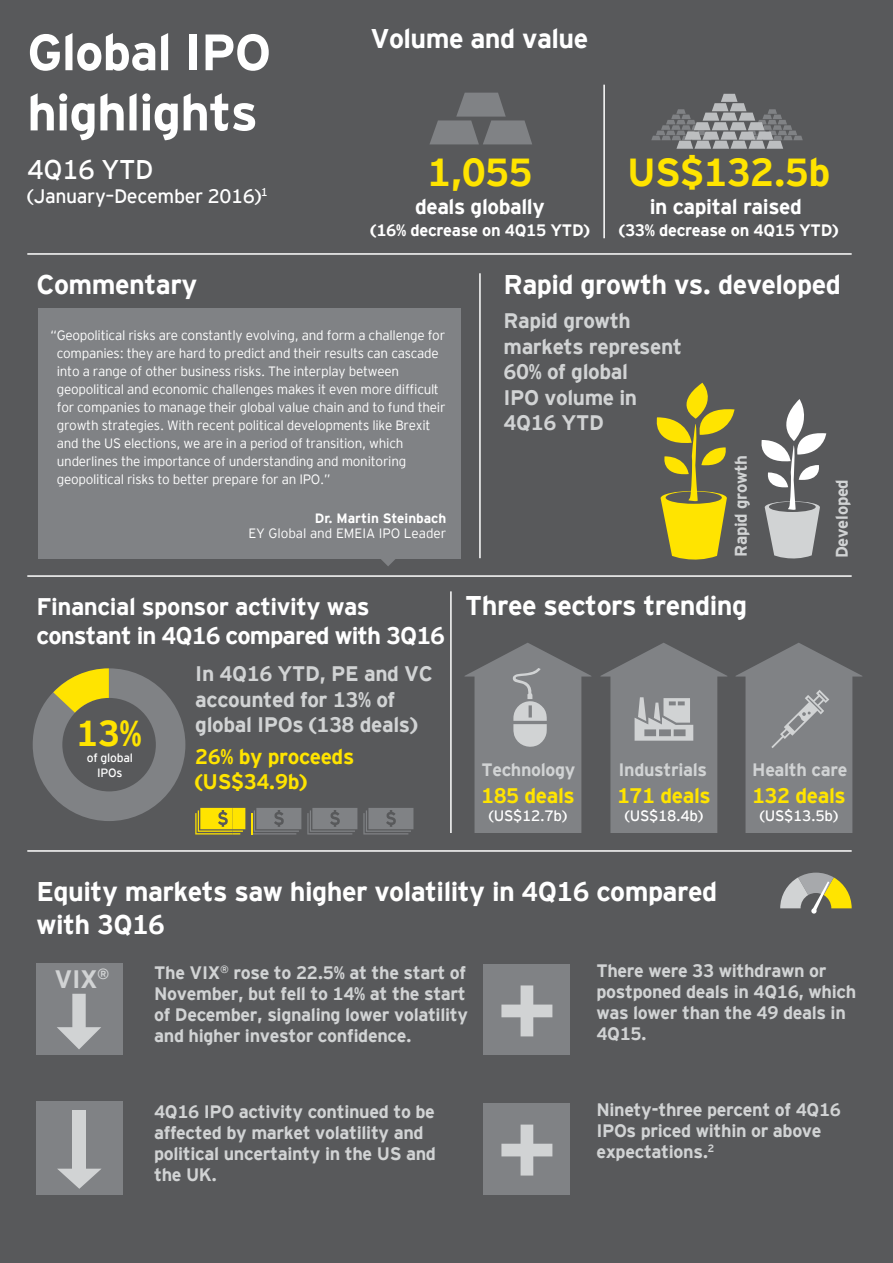
<style>
.page{position:relative;width:893px;height:1263px;background:#58595b}
.page>*{position:absolute;margin:0;border:0;box-sizing:border-box;transform-origin:0 0}
.t1{font:700 51px/60.2px "EY Interstate";letter-spacing:-.02em;color:#fff}
.t2{font:700 39px "EY Interstate";letter-spacing:-.02em;color:#ffe400}
.t3{font:700 36px "EY Interstate";color:#ffe400}
.t4{font:700 27px/32.4px "EY Interstate";letter-spacing:-.02em;color:#fff}
.t5{font:27px "EY Interstate";letter-spacing:-.02em;color:#fff}
.t6{font:700 25.2px "EY Interstate";color:#d1d3d4}
.t7{font:700 24px/28.8px "EY Interstate";letter-spacing:-.04em;color:#fff}
.t8{font:700 21px/25.5px "EY Interstate";letter-spacing:-.02em;color:#d1d3d4}
.t9{font:700 21px/25.2px "EY Interstate";letter-spacing:-.02em;color:#ffe400}
.t10{font:700 21px "EY Interstate";letter-spacing:-.02em;color:#fff}
.t11{font:19.5px "EY Interstate";letter-spacing:-.02em;color:#fff}
.t12{font:700 18px/21px "EY Interstate";letter-spacing:-.02em;color:#d1d3d4}
.t13{font:700 16.8px "EY Interstate";letter-spacing:-.02em;color:#d1d3d4}
.t14{font:700 16.5px "EY Interstate";letter-spacing:-.02em;color:#fff}
.t15{font:15px "EY Interstate";letter-spacing:-.02em;color:#fff}
.t16{font:300 13.5px/18px "EY Interstate";letter-spacing:-.02em;color:#fff}
.t17{font:300 13.5px "EY Interstate";color:#fff}
.t18{font:700 13.5px "EY Interstate";color:#fff}
.t19{font:12px/14.4px "EY Interstate";letter-spacing:-.02em;color:#fff;text-align:center}
</style>
<div class="page">
<svg style="left:656px;top:383px;width:78px;height:177px"></svg>
<svg style="left:761px;top:399px;width:65px;height:160px"></svg>
<svg style="left:651px;top:94px;width:152px;height:55px"></svg>
<hr style="left:603px;top:85px;width:2px;height:153px;background:#fff">
<svg style="left:430px;top:93px;width:102px;height:51px"></svg>
<svg style="left:381px;top:559px;width:14px;height:7px"></svg>
<div style="left:38px;top:308px;width:423px;height:251px;background:#808285"></div>
<hr style="left:27px;top:575px;width:825px;height:2px;background:#fff">
<hr style="left:27px;top:253px;width:825px;height:2px;background:#fff">
<hr style="left:479px;top:273px;width:2px;height:285px;background:#fff">
<hr style="left:450px;top:591px;width:2px;height:242px;background:#fff">
<hr style="left:27px;top:850px;width:825px;height:2px;background:#fff">
<svg style="left:780px;top:873px;width:72px;height:40px"></svg>
<div style="left:36px;top:963px;width:86px;height:91px;background:#808285"></div>
<svg style="left:57px;top:994px;width:44px;height:55px"></svg>
<div style="left:484px;top:1103px;width:86px;height:92px;background:#808285"></div>
<svg style="left:501px;top:1124px;width:51px;height:51px"></svg>
<div style="left:484px;top:964px;width:86px;height:91px;background:#808285"></div>
<div style="left:36px;top:1101px;width:86px;height:93px;background:#808285"></div>
<div style="left:73px;top:1110px;width:13px;height:59px;background:#d1d3d4"></div>
<svg style="left:57px;top:1169px;width:44px;height:20px"></svg>
<svg style="left:736px;top:643px;width:126px;height:190px"></svg>
<svg style="left:464px;top:643px;width:127px;height:190px"></svg>
<svg style="left:363px;top:808px;width:50px;height:26px"></svg>
<svg style="left:307px;top:808px;width:50px;height:26px"></svg>
<svg style="left:195px;top:808px;width:50px;height:26px"></svg>
<svg style="left:33px;top:668px;width:152px;height:153px"></svg>
<svg style="left:600px;top:643px;width:127px;height:190px"></svg>
<svg style="left:501px;top:985px;width:51px;height:51px"></svg>
<svg style="left:251px;top:808px;width:50px;height:26px"></svg>
<h1 class="t1" style="left:27px;top:19px;width:246px">Global IPO highlights</h1>
<h3 class="t5" style="left:27px;top:151px;width:128px">4Q16 YTD</h3>
<h3 class="t11" style="left:27px;top:182px;width:242px">(January–December 2016)<sup>1</sup></h3>
<h3 class="t4" style="left:37px;top:266px;width:162px">Commentary</h3>
<h3 class="t4" style="left:370px;top:21px;width:219px">Volume and value</h3>
<h2 class="t2" style="left:427px;top:144px;width:107px">1,055</h2>
<p class="t14" style="left:371px;top:219px;width:220px">(16% decrease on 4Q15 YTD)</p>
<h3 class="t10" style="left:415px;top:191px;width:131px">deals globally</h3>
<h2 class="t2" style="left:627px;top:144px;width:205px">US$132.5b</h2>
<h3 class="t10" style="left:650px;top:191px;width:154px">in capital raised</h3>
<p class="t14" style="left:619px;top:219px;width:220px">(33% decrease on 4Q15 YTD)</p>
<h3 class="t4" style="left:504px;top:266px;width:339px">Rapid growth vs. developed</h3>
<p class="t16" style="left:57px;top:325px;width:390px;text-indent:-6px">“Geopolitical risks are constantly evolving, and form a challenge for companies: they are hard to predict and their results can cascade into a range of other business risks. The interplay between geopolitical and economic challenges makes it even more difficult for companies to manage their global value chain and to fund their growth strategies. With recent political developments like Brexit and the US elections, we are in a period of transition, which underlines the importance of understanding and monitoring geopolitical risks to better prepare for an IPO.”</p>
<p class="t18" style="left:315px;top:509px;width:133px">Dr. Martin Steinbach</p>
<p class="t17" style="left:248px;top:524px;width:199px">EY Global and EMEIA IPO Leader</p>
<h3 class="t7" style="left:37px;top:591px;width:410px">Financial sponsor activity was constant in 4Q16 compared with 3Q16</h3>
<h3 class="t3" style="left:76px;top:708px;width:67px">13%</h3>
<p class="t19" style="left:87px;top:750px;width:48px">of global<br>IPOs</p>
<h3 class="t8" style="left:195px;top:660px;width:239px">In 4Q16 YTD, PE and VC accounted for 13% of global IPOs (138 deals)</h3>
<h3 class="t9" style="left:195px;top:743px;width:160px">26% by proceeds (US$34.9b)</h3>
<h3 class="t8" style="left:504px;top:307px;width:180px">Rapid growth markets represent<br>60% of global<br>IPO volume in<br>4Q16 YTD</h3>
<p class="t13" style="left:729px;top:557px;width:104px;rotate:-90deg">Rapid growth</p>
<h3 class="t4" style="left:465px;top:588px;width:283px">Three sectors trending</h3>
<p class="t13" style="left:830px;top:558px;width:81px;rotate:-90deg">Developed</p>
<h3 class="t12" style="left:481px;top:758px;width:96px">Technology</h3>
<h3 class="t12" style="left:618px;top:758px;width:90px">Industrials</h3>
<h3 class="t9" style="left:617px;top:781px;width:95px">171 deals</h3>
<p class="t15" style="left:625px;top:805px;width:80px">(US$18.4b)</p>
<h3 class="t9" style="left:481px;top:781px;width:95px">185 deals</h3>
<p class="t15" style="left:489px;top:805px;width:80px">(US$12.7b)</p>
<h3 class="t12" style="left:752px;top:758px;width:97px">Health care</h3>
<h3 class="t9" style="left:752px;top:781px;width:95px">132 deals</h3>
<p class="t15" style="left:760px;top:805px;width:80px">(US$13.5b)</p>
<h3 class="t4" style="left:37px;top:874px;width:682px">Equity markets saw higher volatility in 4Q16 compared with 3Q16</h3>
<h3 class="t6" style="left:55px;top:961px;width:56px">VIX<sup>®</sup></h3>
<h3 class="t12" style="left:596px;top:959px;width:261px">There were 33 withdrawn or postponed deals in 4Q16, which was lower than the 49 deals in<br>4Q15.</h3>
<h3 class="t12" style="left:154px;top:961px;width:315px;text-align:justify">The VIX<sup>®</sup> rose to 22.5% at the start of November, but fell to 14% at the start of December, signaling lower volatility and higher investor confidence.</h3>
<h3 class="t12" style="left:154px;top:1100px;width:283px">4Q16 IPO activity continued to be affected by market volatility and political uncertainty in the US and the UK.</h3>
<h3 class="t12" style="left:596px;top:1098px;width:246px">Ninety-three percent of 4Q16<br>IPOs priced within or above expectations.<sup>2</sup></h3>
</div>
